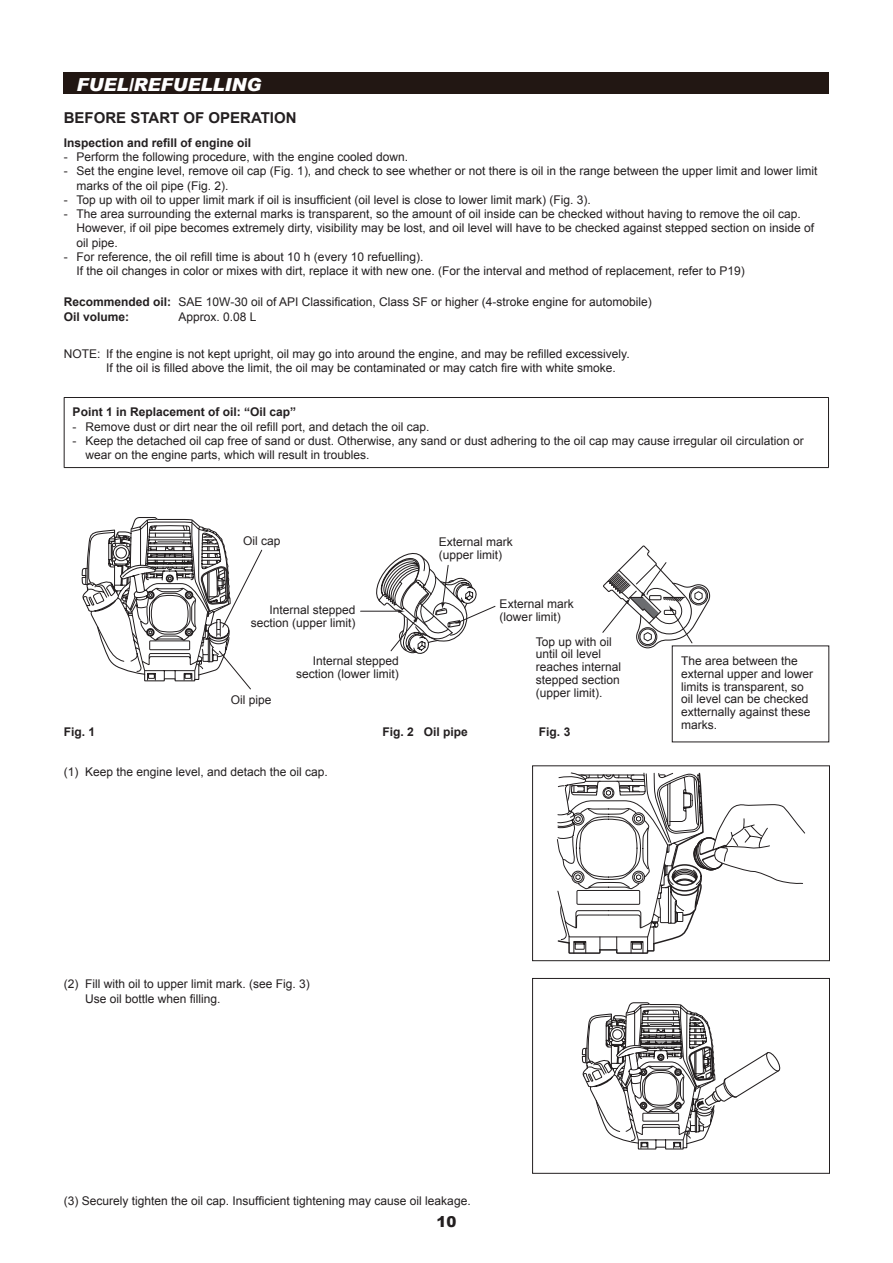
<style>
.page{position:relative;width:893px;height:1263px;background:#fff}
.page>*{position:absolute;margin:0;border:0;box-sizing:border-box;transform-origin:0 0}
.t1{font:italic 900 18px "Arial";color:#fff}
.t2{font:700 15px "Arial";color:#231f20}
.t3{font:900 15px "Arial";color:#231f20}
.t4{font:12px/12.8px "Arial";color:#231f20}
.t5{font:700 12px "Arial";color:#231f20}
.s1{font-weight:700}
</style>
<div class="page">
<hr style="left:64px;top:397px;width:765px;height:1px;background:#231f20">
<hr style="left:64px;top:398px;width:1px;height:69px;background:#231f20">
<hr style="left:828px;top:398px;width:1px;height:69px;background:#231f20">
<hr style="left:64px;top:467px;width:765px;height:1px;background:#231f20">
<svg style="left:556px;top:772px;width:249px;height:182px"></svg>
<div style="left:532px;top:765px;width:298px;height:196px;border:1px solid #231f20"></div>
<svg style="left:581px;top:1002px;width:200px;height:148px"></svg>
<div style="left:532px;top:978px;width:298px;height:196px;border:1px solid #231f20"></div>
<svg style="left:81px;top:517px;width:415px;height:173px"></svg>
<svg style="left:602px;top:545px;width:109px;height:104px"></svg>
<div style="left:64px;top:72px;width:765px;height:22px;background:#221713"></div>
<h1 class="t1" style="left:77px;top:73px;width:187px">FUEL/REFUELLING</h1>
<p class="t2" style="left:64px;top:108px;width:234px">BEFORE START OF OPERATION</p>
<p class="t5" style="left:64px;top:135px;width:189px">Inspection and refill of engine oil</p>
<p class="t4" style="left:64px;top:151px;width:346px">- Perform the following procedure, with the engine cooled down.</p>
<p class="t4" style="left:77px;top:164px;width:742px;line-height:14.2px;text-indent:-13px">- Set the engine level, remove oil cap (Fig. 1), and check to see whether or not there is oil in the range between the upper limit and lower limit marks of the oil pipe (Fig. 2).</p>
<p class="t4" style="left:64px;top:193px;width:528px">- Top up with oil to upper limit mark if oil is insufficient (oil level is close to lower limit mark) (Fig. 3).</p>
<p class="t4" style="left:77px;top:207px;width:739px;line-height:14.2px;text-indent:-13px">- The area surrounding the external marks is transparent, so the amount of oil inside can be checked without having to remove the oil cap.<br>However, if oil pipe becomes extremely dirty, visibility may be lost, and oil level will have to be checked against stepped section on inside of oil pipe.</p>
<p class="t4" style="left:77px;top:250px;width:670px;line-height:14.2px;text-indent:-13px">- For reference, the oil refill time is about 10 h (every 10 refuelling).<br>If the oil changes in color or mixes with dirt, replace it with new one. (For the interval and method of replacement, refer to P19)</p>
<p class="t4" style="left:64px;top:295px;width:590px;line-height:14.5px"><span class="s1">Recommended oil:</span> SAE 10W-30 oil of API Classification, Class SF or higher (4-stroke engine for automobile)<br><span class="s1">Oil volume:</span></p>
<p class="t4" style="left:179px;top:310px;width:80px">Approx. 0.08 L</p>
<p class="t4" style="left:106px;top:347px;width:525px;line-height:14.2px;text-indent:-43px">NOTE: If the engine is not kept upright, oil may go into around the engine, and may be refilled excessively.<br>If the oil is filled above the limit, the oil may be contaminated or may catch fire with white smoke.</p>
<p class="t5" style="left:73px;top:404px;width:225px">Point 1 in Replacement of oil: “Oil cap”</p>
<p class="t4" style="left:73px;top:420px;width:358px">- Remove dust or dirt near the oil refill port, and detach the oil cap.</p>
<p class="t4" style="left:85px;top:434px;width:720px;line-height:14.2px;text-indent:-13px">- Keep the detached oil cap free of sand or dust. Otherwise, any sand or dust adhering to the oil cap may cause irregular oil circulation or wear on the engine parts, which will result in troubles.</p>
<p class="t4" style="left:243px;top:535px;width:39px">Oil cap</p>
<p class="t4" style="left:251px;top:604px;width:106px;text-align:right">Internal stepped section (upper limit)</p>
<p class="t4" style="left:231px;top:694px;width:42px">Oil pipe</p>
<p class="t4" style="left:296px;top:655px;width:104px;text-align:right">Internal stepped section (lower limit)</p>
<p class="t4" style="left:439px;top:536px;width:76px">External mark (upper limit)</p>
<p class="t4" style="left:500px;top:597px;width:76px">External mark (lower limit)</p>
<p class="t4" style="left:536px;top:635px;width:87px">Top up with oil until oil level reaches internal stepped section (upper limit).</p>
<p class="t5" style="left:64px;top:724px;width:33px">Fig. 1</p>
<p class="t5" style="left:383px;top:724px;width:87px">Fig. 2 Oil pipe</p>
<p class="t5" style="left:539px;top:724px;width:33px">Fig. 3</p>
<p class="t4" style="left:64px;top:765px;width:266px">(1) Keep the engine level, and detach the oil cap.</p>
<p class="t4" style="left:681px;top:654px;width:134px">The area between the external upper and lower limits is transparent, so oil level can be checked extternally against these marks.</p>
<p class="t4" style="left:85px;top:977px;width:226px;line-height:14.2px;text-indent:-21px">(2) Fill with oil to upper limit mark. (see Fig. 3)<br>Use oil bottle when filling.</p>
<p class="t4" style="left:64px;top:1195px;width:408px">(3) Securely tighten the oil cap. Insufficient tightening may cause oil leakage.</p>
<p class="t3" style="left:436px;top:1210px;width:22px">10</p>
</div>
